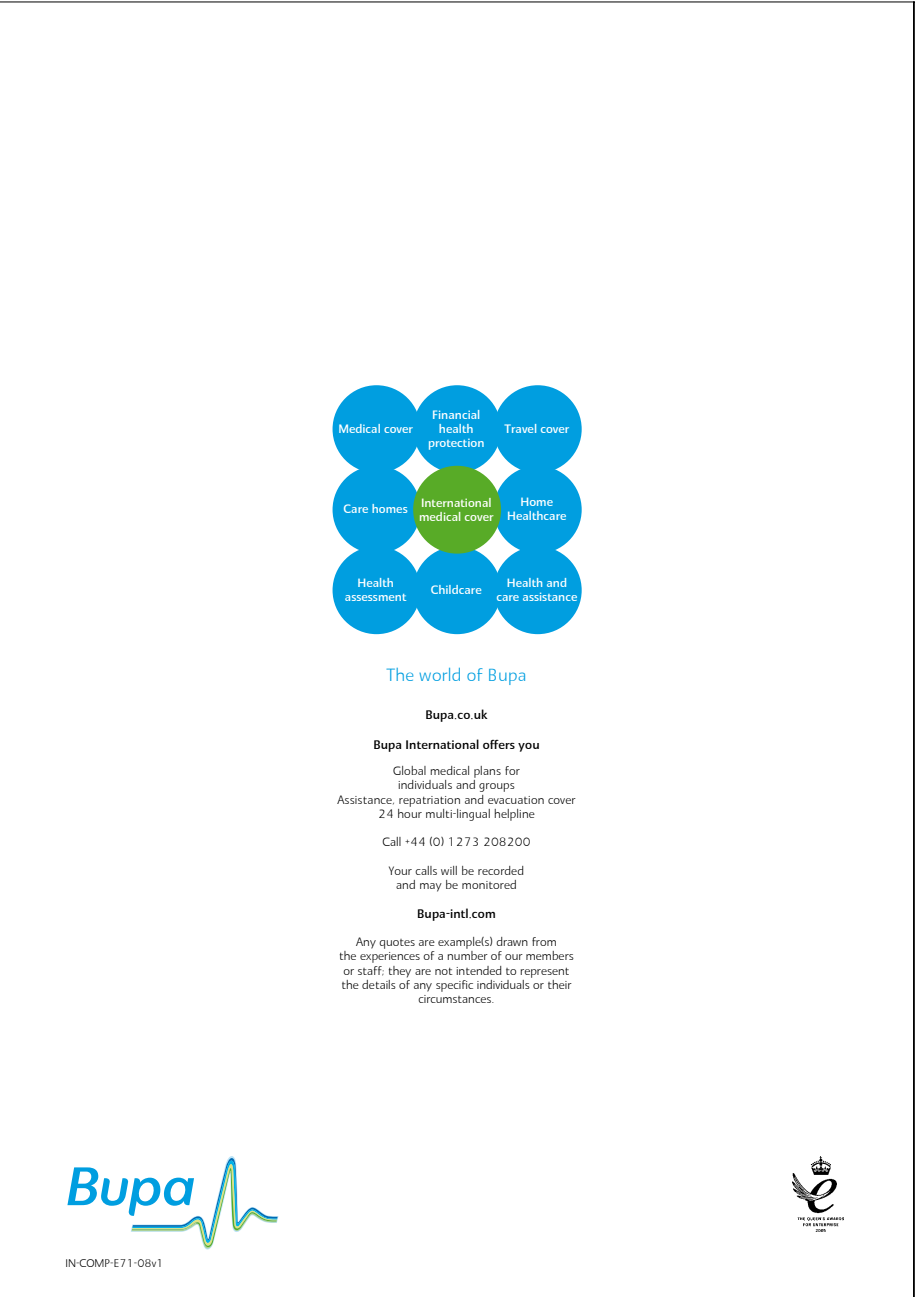
<style>
.page{position:relative;width:915px;height:1297px;background:#fff}
.page>*{position:absolute;margin:0;border:0;box-sizing:border-box;transform-origin:0 0}
.t1{font:300 17.4px "BUPA Quanta";letter-spacing:.01em;color:#009ee0}
.t2{font:300 12px/14.2px "BUPA Quanta";letter-spacing:.01em;color:#000;text-align:center}
.t3{font:500 12px "BUPA Quanta";letter-spacing:.01em;color:#000}
.t4{font:500 11.7px/14.1px "BUPA Quanta";color:#fff;text-align:center}
.t5{font:300 10.95px "BUPA Quanta";color:#000}
</style>
<div class="page">
<img style="left:792px;top:1156px;width:50px;height:75px">
<div style="left:332px;top:385px;width:88px;height:88px;background:#009ee0;border-radius:50%"></div>
<div style="left:413px;top:385px;width:88px;height:88px;background:#009ee0;border-radius:50%"></div>
<div style="left:493px;top:385px;width:88px;height:88px;background:#009ee0;border-radius:50%"></div>
<div style="left:332px;top:466px;width:88px;height:88px;background:#009ee0;border-radius:50%"></div>
<div style="left:493px;top:466px;width:88px;height:88px;background:#009ee0;border-radius:50%"></div>
<div style="left:332px;top:546px;width:88px;height:88px;background:#009ee0;border-radius:50%"></div>
<div style="left:413px;top:546px;width:88px;height:88px;background:#009ee0;border-radius:50%"></div>
<div style="left:493px;top:546px;width:88px;height:88px;background:#009ee0;border-radius:50%"></div>
<div style="left:413px;top:466px;width:88px;height:88px;background:#58ab27;border-radius:50%"></div>
<svg style="left:67px;top:1156px;width:211px;height:93px"></svg>
<p class="t5" style="left:65px;top:1256px;width:100px">IN-COMP-E71-08v1</p>
<p class="t4" style="left:338px;top:421px;width:76px">Medical cover</p>
<p class="t4" style="left:428px;top:407px;width:58px">Financial health protection</p>
<p class="t4" style="left:504px;top:421px;width:66px">Travel cover</p>
<p class="t4" style="left:343px;top:502px;width:66px">Care homes</p>
<p class="t4" style="left:507px;top:495px;width:61px">Home<br>Healthcare</p>
<p class="t4" style="left:419px;top:496px;width:76px;text-align:left">International medical cover</p>
<p class="t4" style="left:345px;top:575px;width:63px">Health assessment</p>
<p class="t4" style="left:430px;top:582px;width:53px">Childcare</p>
<p class="t4" style="left:496px;top:575px;width:83px">Health and care assistance</p>
<h1 class="t1" style="left:386px;top:664px;width:141px">the world of Bupa</h1>
<p class="t3" style="left:425px;top:707px;width:63px">Bupa.co.uk</p>
<p class="t3" style="left:373px;top:737px;width:168px">Bupa International offers you</p>
<p class="t2" style="left:337px;top:763px;width:239px">Global medical plans for<br>individuals and groups<br>Assistance, repatriation and evacuation cover<br>24 hour multi-lingual helpline</p>
<p class="t2" style="left:382px;top:835px;width:149px">Call +44 (0) 1273 208200</p>
<p class="t2" style="left:389px;top:863px;width:137px">Your calls will be recorded and may be monitored</p>
<p class="t3" style="left:417px;top:906px;width:80px">Bupa-intl.com</p>
<p class="t2" style="left:339px;top:934px;width:236px">Any quotes are example(s) drawn from<br>the experiences of a number of our members or staff; they are not intended to represent the details of any specific individuals or their circumstances.</p>
</div>
